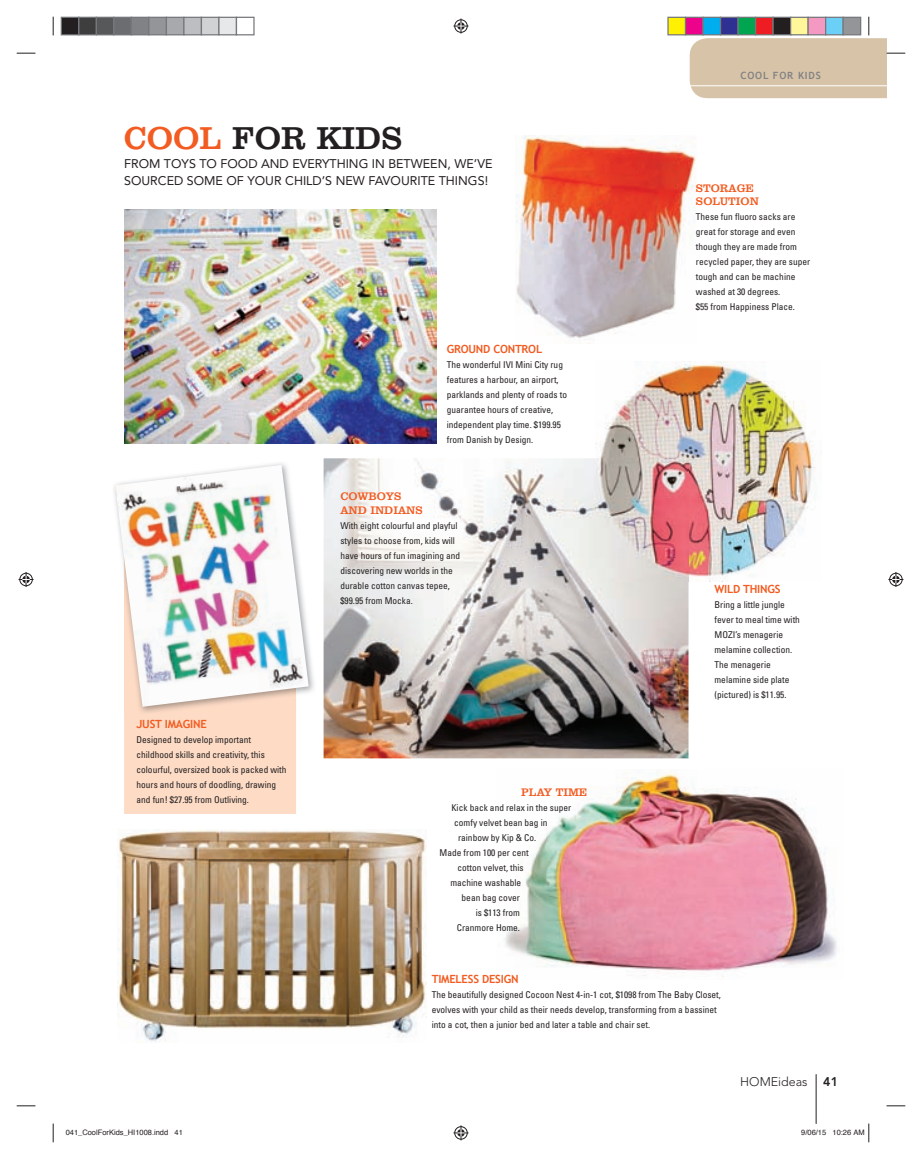
<style>
.page{position:relative;width:922px;height:1159px;background:#fff}
.page>*{position:absolute;margin:0;border:0;box-sizing:border-box;transform-origin:0 0}
.t1{font:32.5px "Clarendon BT";color:#231f20}
.t2{font:12.5px/17.5px "Avenir";color:#231f20}
.t3{font:300 12.5px "Avenir";color:#231f20}
.t4{font:800 12.5px "Avenir";color:#231f20}
.t5{font:700 11.25px "Trebuchet MS";letter-spacing:-.02em;color:#f25b21}
.t6{font:11.25px/13.8px "Clarendon BT";color:#f25b21}
.t7{font:700 10px "Trebuchet MS";letter-spacing:.08em;color:#838283}
.t8{font:condensed 9.38px/15px "Univers";color:#231f20}
.t9{font:7.5px "Helvetica";color:#231f20}
.s1{color:#f25b21}
</style>
<div class="page">
<img style="left:516px;top:136px;width:180px;height:205px">
<div style="left:124px;top:714px;width:172px;height:100px;background:#fddbc5"></div>
<img style="left:118px;top:829px;width:308px;height:213px">
<img style="left:124px;top:209px;width:312px;height:234px">
<img style="left:323px;top:458px;width:365px;height:300px">
<img style="left:504px;top:772px;width:333px;height:205px">
<img style="left:595px;top:361px;width:150px;height:132px">
<img style="left:745px;top:367px;width:71px;height:204px">
<img style="left:688px;top:493px;width:58px;height:89px">
<img style="left:595px;top:458px;width:93px;height:124px">
<img style="left:114px;top:463px;width:200px;height:229px">
<img style="left:115px;top:465px;width:193px;height:242px">
<hr style="left:815px;top:1074px;width:1px;height:49px;background:#231f20">
<svg style="left:17px;top:52px;width:18px;height:2px"></svg>
<svg style="left:17px;top:1105px;width:18px;height:1px"></svg>
<svg style="left:886px;top:1105px;width:19px;height:1px"></svg>
<svg style="left:52px;top:17px;width:2px;height:18px"></svg>
<svg style="left:52px;top:1123px;width:2px;height:19px"></svg>
<svg style="left:689px;top:17px;width:216px;height:81px"></svg>
<svg style="left:453px;top:19px;width:15px;height:15px"></svg>
<svg style="left:453px;top:1125px;width:15px;height:15px"></svg>
<svg style="left:19px;top:572px;width:15px;height:15px"></svg>
<svg style="left:888px;top:572px;width:15px;height:15px"></svg>
<div style="left:61px;top:17px;width:18px;height:18px;background:#231f20"></div>
<div style="left:61px;top:17px;width:18px;height:18px;border:1px solid #76787b"></div>
<div style="left:79px;top:17px;width:17px;height:18px;background:#3e3e3f"></div>
<div style="left:78px;top:17px;width:19px;height:18px;border:1px solid #76787b"></div>
<div style="left:96px;top:17px;width:18px;height:18px;background:#57585a"></div>
<div style="left:96px;top:17px;width:18px;height:18px;border:1px solid #76787b"></div>
<div style="left:114px;top:17px;width:17px;height:18px;background:#6c6d70"></div>
<div style="left:113px;top:17px;width:19px;height:18px;border:1px solid #76787b"></div>
<div style="left:131px;top:17px;width:18px;height:18px;background:#808285"></div>
<div style="left:149px;top:17px;width:17px;height:18px;background:#939598"></div>
<div style="left:148px;top:17px;width:19px;height:18px;border:1px solid #76787b"></div>
<div style="left:166px;top:17px;width:18px;height:18px;background:#a8a9ad"></div>
<div style="left:166px;top:17px;width:18px;height:18px;border:1px solid #76787b"></div>
<div style="left:184px;top:17px;width:17px;height:18px;background:#bdbec1"></div>
<div style="left:183px;top:17px;width:19px;height:18px;border:1px solid #76787b"></div>
<div style="left:201px;top:17px;width:18px;height:18px;background:#d1d2d4"></div>
<div style="left:201px;top:17px;width:18px;height:18px;border:1px solid #76787b"></div>
<div style="left:219px;top:17px;width:17px;height:18px;background:#e7e8e9"></div>
<div style="left:218px;top:17px;width:19px;height:18px;border:1px solid #76787b"></div>
<div style="left:236px;top:17px;width:18px;height:18px;border:1px solid #76787b"></div>
<div style="left:667px;top:17px;width:18px;height:18px;background:#fff101"></div>
<div style="left:667px;top:17px;width:19px;height:18px;border:1px solid #76787b"></div>
<div style="left:685px;top:17px;width:17px;height:18px;background:#ed028c"></div>
<div style="left:684px;top:17px;width:19px;height:18px;border:1px solid #76787b"></div>
<div style="left:702px;top:17px;width:18px;height:18px;background:#00aeef"></div>
<div style="left:702px;top:17px;width:19px;height:18px;border:1px solid #76787b"></div>
<div style="left:720px;top:17px;width:17px;height:18px;background:#2e3092"></div>
<div style="left:719px;top:17px;width:19px;height:18px;border:1px solid #76787b"></div>
<div style="left:737px;top:17px;width:18px;height:18px;background:#00a54f"></div>
<div style="left:737px;top:17px;width:19px;height:18px;border:1px solid #76787b"></div>
<div style="left:755px;top:17px;width:17px;height:18px;background:#ee1d23"></div>
<div style="left:754px;top:17px;width:19px;height:18px;border:1px solid #76787b"></div>
<div style="left:772px;top:17px;width:18px;height:18px;background:#231f20"></div>
<div style="left:772px;top:17px;width:19px;height:18px;border:1px solid #76787b"></div>
<div style="left:790px;top:17px;width:17px;height:18px;background:#fff79a"></div>
<div style="left:789px;top:17px;width:19px;height:18px;border:1px solid #76787b"></div>
<div style="left:807px;top:17px;width:18px;height:18px;background:#f499c2"></div>
<div style="left:807px;top:17px;width:19px;height:18px;border:1px solid #76787b"></div>
<div style="left:825px;top:17px;width:17px;height:18px;background:#6bcff6"></div>
<div style="left:824px;top:17px;width:19px;height:18px;border:1px solid #76787b"></div>
<div style="left:842px;top:17px;width:18px;height:18px;background:#939598"></div>
<div style="left:842px;top:17px;width:19px;height:18px;border:1px solid #76787b"></div>
<svg style="left:868px;top:1123px;width:1px;height:19px"></svg>
<h1 class="t1" style="left:124px;top:127px;width:280px"><span class="s1">COOL</span> FOR KIDS</h1>
<h2 class="t2" style="left:124px;top:156px;width:370px">FROM TOYS TO FOOD AND EVERYTHING IN BETWEEN, WE’VE<br>SOURCED SOME OF YOUR CHILD’S NEW FAVOURITE THINGS!</h2>
<p class="t5" style="left:446px;top:343px;width:97px">GROUND CONTROL</p>
<p class="t8" style="left:446px;top:358px;width:122px">The wonderful IVI Mini City rug features a harbour, an airport, parklands and plenty of roads to guarantee hours of creative, independent play time. $199.95 from Danish by Design.</p>
<p class="t5" style="left:136px;top:718px;width:72px">JUST IMAGINE</p>
<p class="t8" style="left:136px;top:733px;width:151px">Designed to develop important childhood skills and creativity, this colourful, oversized book is packed with hours and hours of doodling, drawing and fun! $27.95 from Outliving.</p>
<p class="t6" style="left:340px;top:491px;width:84px">COWBOYS<br>AND INDIANS</p>
<p class="t8" style="left:340px;top:519px;width:121px">With eight colourful and playful styles to choose from, kids will have hours of fun imagining and discovering new worlds in the durable cotton canvas tepee, $99.95 from Mocka.</p>
<p class="t6" style="left:521px;top:786px;width:68px">PLAY TIME</p>
<p class="t8" style="left:451px;top:801px;width:121px">Kick back and relax in the super</p>
<p class="t8" style="left:454px;top:816px;width:95px">comfy velvet bean bag in</p>
<p class="t8" style="left:458px;top:831px;width:80px">rainbow by Kip &amp; Co.</p>
<p class="t8" style="left:439px;top:846px;width:91px">Made from 100 per cent</p>
<p class="t8" style="left:457px;top:861px;width:68px">cotton velvet, this</p>
<p class="t8" style="left:450px;top:876px;width:72px">machine washable</p>
<p class="t8" style="left:461px;top:891px;width:60px">bean bag cover</p>
<p class="t8" style="left:475px;top:906px;width:46px">is $113 from</p>
<p class="t8" style="left:457px;top:921px;width:65px">Cranmore Home.</p>
<p class="t7" style="left:740px;top:70px;width:82px">COOL FOR KIDS</p>
<p class="t6" style="left:695px;top:182px;width:64px">STORAGE<br>SOLUTION</p>
<p class="t8" style="left:695px;top:210px;width:116px">These fun fluoro sacks are great for storage and even though they are made from recycled paper, they are super tough and can be machine washed at 30 degrees.<br>$55 from Happiness Place.</p>
<p class="t5" style="left:714px;top:583px;width:67px">WILD THINGS</p>
<p class="t8" style="left:714px;top:598px;width:87px">Bring a little jungle fever to meal time with<br>MOZI’s menagerie melamine collection.<br>The menagerie melamine side plate (pictured) is $11.95.</p>
<p class="t5" style="left:431px;top:973px;width:88px">TIMELESS DESIGN</p>
<p class="t8" style="left:431px;top:988px;width:290px">The beautifully designed Cocoon Nest 4-in-1 cot, $1098 from The Baby Closet, evolves with your child as their needs develop, transforming from a bassinet into a cot, then a junior bed and later a table and chair set.</p>
<h2 class="t3" style="left:740px;top:1076px;width:69px">HOMEideas</h2>
<h2 class="t4" style="left:823px;top:1076px;width:16px">41</h2>
<p class="t9" style="left:66px;top:1129px;width:119px">041_CoolForKids_HI1008.indd 41</p>
<p class="t9" style="left:801px;top:1129px;width:65px">9/06/15 10:26 AM</p>
</div>
